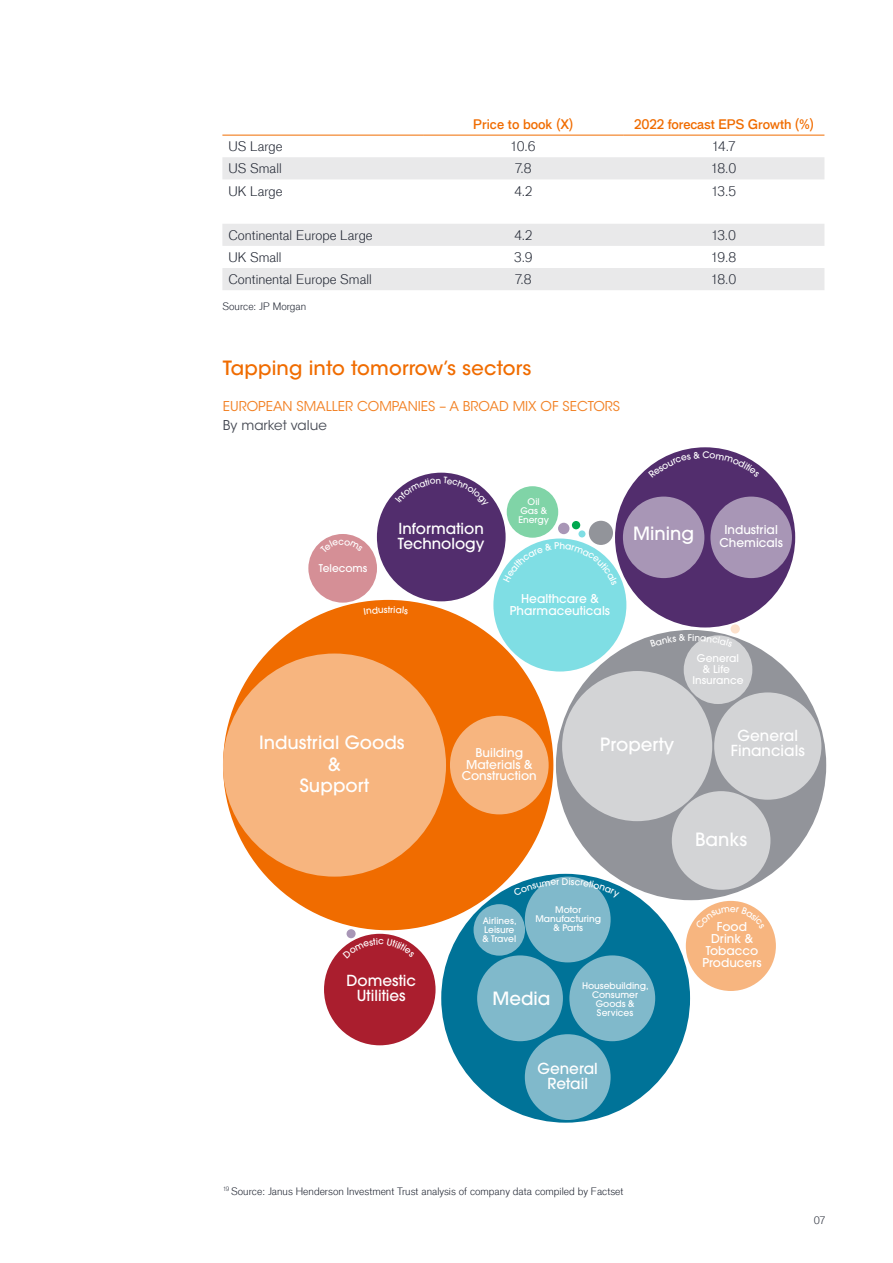
<style>
.page{position:relative;width:893px;height:1263px;background:#fff}
.page>*{position:absolute;margin:0;border:0;box-sizing:border-box;transform-origin:0 0}
.Subtitle{font:500 19.5px "ITC Avant Garde Std";letter-spacing:.01em;color:#f06c00}
.t1{font:500 18.15px/21.8px "ITC Avant Garde Pro";color:#fff;text-align:center}
.t2{font:500 15.15px/15.1px "ITC Avant Garde Pro";color:#fff;text-align:center}
.Body{font:300 13.5px "Applied Sans Pro";color:#252a36}
._01_Body_Copy{font:13.5px "ITC Avant Garde Std";color:#f28226}
.Body-2{font:500 13.5px "Applied Sans Pro";letter-spacing:-.01em;color:#f06c00}
._01_Body_Copy-2{font:13.5px "ITC Avant Garde Std";color:#464a54}
.t3{font:500 12.15px/12.1px "ITC Avant Garde Pro";color:#fff;text-align:center}
.t4{font:500 10.65px/10.6px "ITC Avant Garde Pro";color:#fff;text-align:center}
.Source{font:300 10.5px "Applied Sans Pro";color:#252a36}
.t5{font:500 9.15px/9.1px "ITC Avant Garde Pro";color:#fff;text-align:center}
</style>
<div class="page">
<svg style="left:222px;top:157px;width:602px;height:133px"></svg>
<hr style="left:222px;top:135px;width:201px;height:1px;background:#f06c00">
<hr style="left:423px;top:135px;width:201px;height:1px;background:#f06c00">
<hr style="left:624px;top:135px;width:200px;height:1px;background:#f06c00">
<div style="left:223px;top:600px;width:330px;height:330px;background:#f06c00;border-radius:50%"></div>
<div style="left:556px;top:630px;width:270px;height:270px;background:#92949a;border-radius:50%"></div>
<div style="left:441px;top:874px;width:249px;height:249px;background:#007398;border-radius:50%"></div>
<div style="left:324px;top:934px;width:112px;height:111px;background:#aa1e2e;border-radius:50%"></div>
<div style="left:615px;top:447px;width:180px;height:180px;background:#522d6d;border-radius:50%"></div>
<div style="left:710px;top:497px;width:82px;height:81px;background:#a896b6;border-radius:50%"></div>
<div style="left:623px;top:497px;width:81px;height:81px;background:#a896b6;border-radius:50%"></div>
<div style="left:562px;top:671px;width:150px;height:150px;background:#d3d4d6;border-radius:50%"></div>
<div style="left:714px;top:692px;width:107px;height:108px;background:#d3d4d6;border-radius:50%"></div>
<div style="left:672px;top:791px;width:98px;height:99px;background:#d3d4d6;border-radius:50%"></div>
<div style="left:684px;top:635px;width:68px;height:69px;background:#d3d4d6;border-radius:50%"></div>
<div style="left:525px;top:877px;width:86px;height:85px;background:#80b9cb;border-radius:50%"></div>
<div style="left:525px;top:1034px;width:86px;height:86px;background:#80b9cb;border-radius:50%"></div>
<div style="left:477px;top:955px;width:86px;height:86px;background:#80b9cb;border-radius:50%"></div>
<div style="left:569px;top:955px;width:86px;height:86px;background:#80b9cb;border-radius:50%"></div>
<div style="left:474px;top:904px;width:51px;height:52px;background:#80b9cb;border-radius:50%"></div>
<div style="left:223px;top:653px;width:223px;height:224px;background:#f7b57f;border-radius:50%"></div>
<div style="left:450px;top:716px;width:99px;height:98px;background:#f7b57f;border-radius:50%"></div>
<div style="left:493px;top:538px;width:133px;height:133px;background:#7fdee4;border-radius:50%"></div>
<div style="left:377px;top:473px;width:129px;height:128px;background:#522d6d;border-radius:50%"></div>
<div style="left:686px;top:901px;width:90px;height:90px;background:#f7b57f;border-radius:50%"></div>
<div style="left:308px;top:534px;width:69px;height:69px;background:#d58f96;border-radius:50%"></div>
<div style="left:507px;top:486px;width:51px;height:52px;background:#80d4a7;border-radius:50%"></div>
<div style="left:589px;top:521px;width:24px;height:24px;background:#92949a;border-radius:50%"></div>
<div style="left:558px;top:523px;width:11px;height:11px;background:#a896b6;border-radius:50%"></div>
<div style="left:572px;top:521px;width:8px;height:8px;background:#00a84f;border-radius:50%"></div>
<div style="left:578px;top:530px;width:7px;height:7px;background:#7fdee4;border-radius:50%"></div>
<div style="left:731px;top:624px;width:9px;height:9px;background:#fce1cc;border-radius:50%"></div>
<div style="left:347px;top:929px;width:9px;height:9px;background:#a896b6;border-radius:50%"></div>
<svg style="left:648px;top:451px;width:112px;height:17px"></svg>
<svg style="left:395px;top:477px;width:94px;height:17px"></svg>
<svg style="left:503px;top:542px;width:114px;height:29px"></svg>
<svg style="left:650px;top:634px;width:82px;height:13px"></svg>
<svg style="left:513px;top:878px;width:107px;height:20px"></svg>
<svg style="left:343px;top:938px;width:72px;height:10px"></svg>
<svg style="left:695px;top:906px;width:70px;height:13px"></svg>
<p class="Body-2" style="left:473px;top:116px;width:102px">Price to book (X)</p>
<p class="Body-2" style="left:634px;top:116px;width:181px">2022 forecast EPS Growth (%)</p>
<p class="Body" style="left:228px;top:139px;width:56px">US Large</p>
<p class="Body" style="left:511px;top:139px;width:26px">10.6</p>
<p class="Body" style="left:713px;top:139px;width:24px">14.7</p>
<p class="Body" style="left:228px;top:161px;width:55px">US Small</p>
<p class="Body" style="left:515px;top:161px;width:18px">7.8</p>
<p class="Body" style="left:712px;top:161px;width:26px">18.0</p>
<p class="Body" style="left:228px;top:183px;width:56px">UK Large</p>
<p class="Body" style="left:514px;top:183px;width:20px">4.2</p>
<p class="Body" style="left:712px;top:183px;width:25px">13.5</p>
<p class="Body" style="left:228px;top:227px;width:146px">Continental Europe Large</p>
<p class="Body" style="left:514px;top:227px;width:20px">4.2</p>
<p class="Body" style="left:712px;top:227px;width:26px">13.0</p>
<p class="Body" style="left:228px;top:249px;width:55px">UK Small</p>
<p class="Body" style="left:514px;top:249px;width:20px">3.9</p>
<p class="Body" style="left:712px;top:249px;width:26px">19.8</p>
<p class="Body" style="left:228px;top:271px;width:145px">Continental Europe Small</p>
<p class="Body" style="left:515px;top:271px;width:18px">7.8</p>
<p class="Body" style="left:712px;top:271px;width:26px">18.0</p>
<p class="Source" style="left:222px;top:300px;width:85px">Source: JP Morgan</p>
<p class="Subtitle" style="left:223px;top:356px;width:310px">Tapping into tomorrow’s sectors</p>
<p class="_01_Body_Copy" style="left:223px;top:398px;width:399px">EUROPEAN SMALLER COMPANIES – A BROAD MIX OF SECTORS</p>
<p class="_01_Body_Copy-2" style="left:223px;top:416px;width:105px">By market value</p>
<p class="t4" style="left:319px;top:562px;width:50px">Telecoms</p>
<p class="t2" style="left:398px;top:521px;width:88px;text-align:left">Information<br>Technology</p>
<p class="t5" style="left:518px;top:497px;width:32px">Oil<br>Gas &amp;<br>Energy</p>
<p class="t3" style="left:510px;top:592px;width:102px">Healthcare &amp;<br>Pharmaceuticals</p>
<p class="t1" style="left:633px;top:522px;width:62px">Mining</p>
<p class="t3" style="left:719px;top:524px;width:65px">Industrial<br>Chemicals</p>
<p class="t4" style="left:692px;top:653px;width:53px">General &amp; Life<br>Insurance</p>
<p class="t1" style="left:259px;top:731px;width:147px">Industrial Goods &amp;<br>Support</p>
<p class="t1" style="left:600px;top:733px;width:75px">Property</p>
<p class="t3" style="left:462px;top:747px;width:76px;line-height:11.6px">Building<br>Materials &amp;<br>Construction</p>
<p class="t2" style="left:731px;top:728px;width:75px">General<br>Financials</p>
<p class="t1" style="left:695px;top:828px;width:54px">Banks</p>
<p class="t2" style="left:346px;top:973px;width:71px">Domestic<br>Utilities</p>
<p class="t5" style="left:535px;top:905px;width:67px">Motor<br>Manufacturing &amp; Parts</p>
<p class="t5" style="left:482px;top:916px;width:36px;text-align:left">Airlines,<br>Leisure &amp; Travel</p>
<p class="t3" style="left:702px;top:920px;width:61px">Food<br>Drink &amp;<br>Tobacco<br>Producers</p>
<p class="t1" style="left:492px;top:987px;width:60px">Media</p>
<p class="t5" style="left:582px;top:980px;width:68px">Housebuilding,<br>Consumer<br>Goods &amp;<br>Services</p>
<p class="t2" style="left:537px;top:1061px;width:62px">General<br>Retail</p>
<p class="Source" style="left:223px;top:1185px;width:402px"><sup>19</sup> Source: Janus Henderson Investment Trust analysis of company data compiled by Factset</p>
<p class="Source" style="left:814px;top:1214px;width:13px">07</p>
</div>
